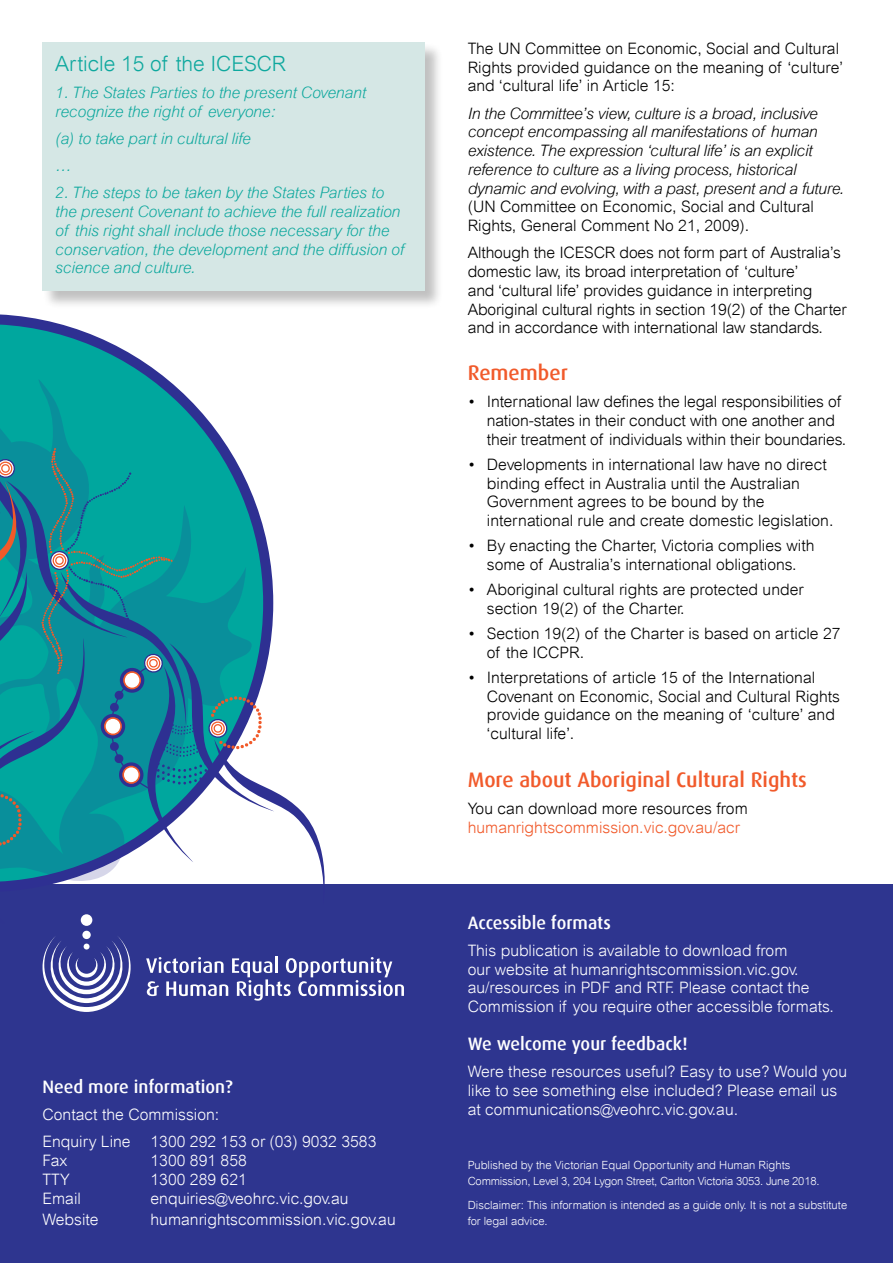
<style>
.page{position:relative;width:893px;height:1263px;background:#fff}
.page>*{position:absolute;margin:0;border:0;box-sizing:border-box;transform-origin:0 0}
.t1{font:500 21px "Dax";color:#f15a2b}
.t2{font:300 21px "Arial";letter-spacing:-.005em;color:#0ea89e}
.t3{font:500 18px "Dax";color:#fff}
.t4{font:300 15.75px/18.8px "Arial";color:#000}
.t5{font:300 15.75px/18.8px "Arial";color:#fff}
.t6{font:italic 300 15.75px/18.8px "Arial";letter-spacing:-.01em;color:#0ea89e}
.t7{font:italic 300 15.75px/18.8px "Arial";letter-spacing:-.02em;color:#000}
.t8{font:300 15.75px "Arial";color:#f15a2b}
.t9{font:300 11.25px/15.8px "Arial";letter-spacing:-.02em;color:#fff}
.t10{font:300 11.25px/15.8px "Arial";color:#fff}
</style>
<div class="page">
<div style="left:0;top:884px;width:893px;height:379px;background:#2e358f"></div>
<hr style="left:275px;top:956px;width:3px;height:17px;background:#fff">
<svg style="left:252px;top:957px;width:152px;height:44px"></svg>
<svg style="left:42px;top:914px;width:210px;height:98px"></svg>
<svg style="left:0;top:315px;width:325px;height:569px"></svg>
<div style="left:43px;top:43px;width:400px;height:266px;background:#000;opacity:.25"></div>
<div style="left:43px;top:43px;width:382px;height:248px;background:#d5e7e5"></div>
<h1 class="t2" style="left:55px;top:51px;width:232px">Article 15 of the ICESCR</h1>
<p class="t6" style="left:55px;top:83px;width:312px">1. The States Parties to the present Covenant recognize the right of everyone:</p>
<p class="t6" style="left:55px;top:125px;width:197px;line-height:27.3px">(a) to take part in cultural life …</p>
<p class="t6" style="left:55px;top:183px;width:350px">2. The steps to be taken by the States Parties to the present Covenant to achieve the full realization of this right shall include those necessary for the conservation, the development and the diffusion of science and culture.</p>
<p class="t3" style="left:43px;top:1077px;width:192px">Need more information?</p>
<p class="t5" style="left:43px;top:1101px;width:178px;line-height:27.3px">Contact the Commission:<br>Enquiry Line</p>
<p class="t5" style="left:151px;top:1132px;width:227px">1300 292 153 or (03) 9032 3583</p>
<p class="t5" style="left:43px;top:1151px;width:26px">Fax</p>
<p class="t5" style="left:151px;top:1151px;width:98px">1300 891 858</p>
<p class="t5" style="left:43px;top:1170px;width:29px">TTY</p>
<p class="t5" style="left:151px;top:1170px;width:98px">1300 289 621</p>
<p class="t5" style="left:43px;top:1189px;width:40px">Email</p>
<p class="t5" style="left:151px;top:1189px;width:200px">enquiries@veohrc.vic.gov.au</p>
<p class="t5" style="left:43px;top:1210px;width:58px">Website</p>
<p class="t5" style="left:151px;top:1210px;width:247px">humanrightscommission.vic.gov.au</p>
<p class="t4" style="left:468px;top:39px;width:377px">The UN Committee on Economic, Social and Cultural<br>Rights provided guidance on the meaning of ‘culture’ and ‘cultural life’ in Article 15:</p>
<p class="t7" style="left:468px;top:104px;width:377px">In the Committee’s view, culture is a broad, inclusive concept encompassing all manifestations of human existence. The expression ‘cultural life’ is an explicit reference to culture as a living process, historical dynamic and evolving, with a past, present and a future.</p>
<p class="t4" style="left:468px;top:198px;width:348px">(UN Committee on Economic, Social and Cultural<br>Rights, General Comment No 21, 2009).</p>
<p class="t4" style="left:468px;top:244px;width:380px">Although the ICESCR does not form part of Australia’s domestic law, its broad interpretation of ‘culture’<br>and ‘cultural life’ provides guidance in interpreting Aboriginal cultural rights in section 19(2) of the Charter and in accordance with international law standards.</p>
<h1 class="t1" style="left:468px;top:361px;width:102px">Remember</h1>
<p class="t4" style="left:487px;top:392px;width:361px;text-indent:-19px">• International law defines the legal responsibilities of nation-states in their conduct with one another and their treatment of individuals within their boundaries.</p>
<p class="t4" style="left:487px;top:455px;width:348px;text-indent:-19px">• Developments in international law have no direct binding effect in Australia until the Australian Government agrees to be bound by the international rule and create domestic legislation.</p>
<p class="t4" style="left:468px;top:536px;width:348px;text-align:center">• By enacting the Charter, Victoria complies with some of Australia’s international obligations.</p>
<p class="t4" style="left:487px;top:580px;width:318px;text-indent:-19px">• Aboriginal cultural rights are protected under section 19(2) of the Charter.</p>
<p class="t4" style="left:487px;top:624px;width:355px;text-indent:-19px">• Section 19(2) of the Charter is based on article 27 of the ICCPR.</p>
<p class="t4" style="left:487px;top:668px;width:355px;text-indent:-19px">• Interpretations of article 15 of the International Covenant on Economic, Social and Cultural Rights provide guidance on the meaning of ‘culture’ and ‘cultural life’.</p>
<h1 class="t1" style="left:468px;top:768px;width:341px">More about Aboriginal Cultural Rights</h1>
<p class="t4" style="left:468px;top:799px;width:282px">You can download more resources from</p>
<p class="t8" style="left:468px;top:818px;width:274px">humanrightscommission.vic.gov.au/acr</p>
<p class="t3" style="left:468px;top:912px;width:145px">Accessible formats</p>
<p class="t5" style="left:468px;top:941px;width:367px">This publication is available to download from<br>our website at humanrightscommission.vic.gov. au/resources in PDF and RTF. Please contact the Commission if you require other accessible formats.</p>
<p class="t3" style="left:468px;top:1034px;width:222px">We welcome your feedback!</p>
<p class="t5" style="left:468px;top:1062px;width:381px">Were these resources useful? Easy to use? Would you like to see something else included? Please email us at communications@veohrc.vic.gov.au.</p>
<p class="t9" style="left:468px;top:1157px;width:353px">Published by the Victorian Equal Opportunity and Human Rights<br>Commission, Level 3, 204 Lygon Street, Carlton Victoria 3053. June 2018.</p>
<p class="t10" style="left:468px;top:1197px;width:381px">Disclaimer: This information is intended as a guide only. It is not a substitute for legal advice.</p>
</div>
